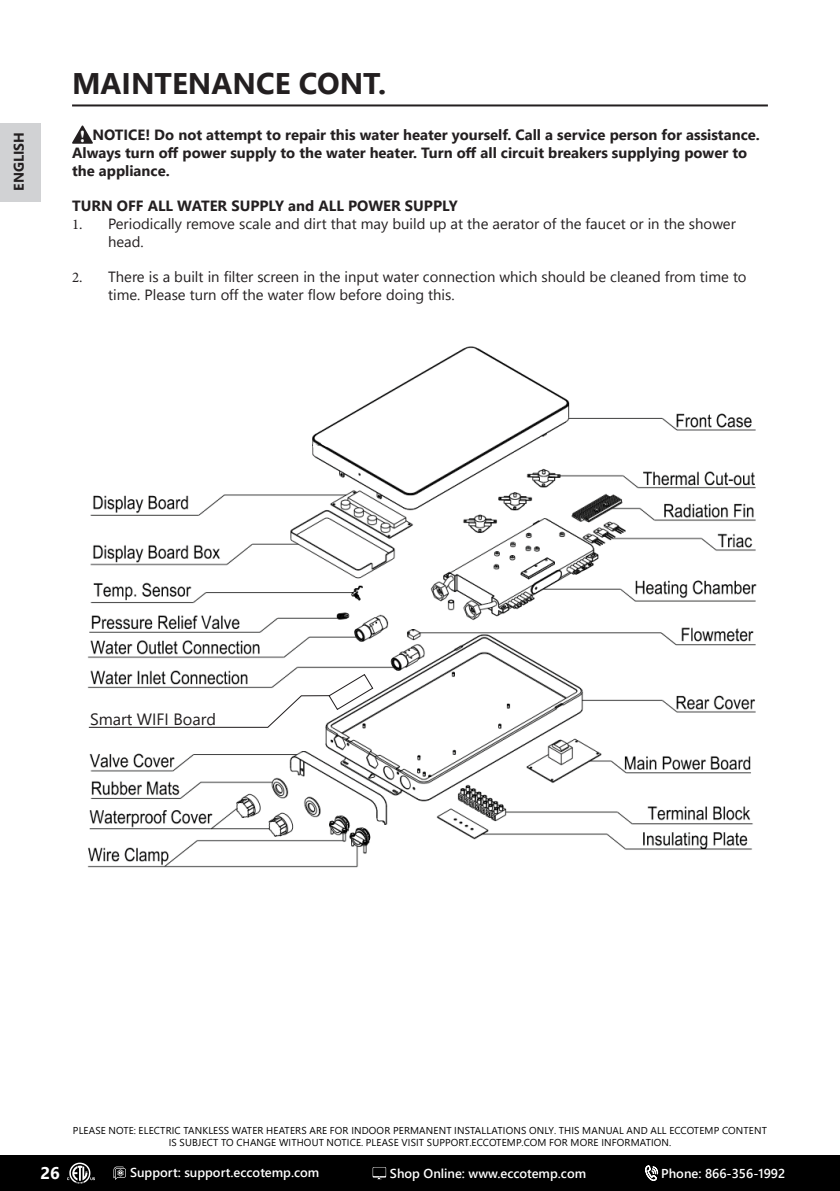
<style>
.page{position:relative;width:840px;height:1191px;background:#fff}
.page>*{position:absolute;margin:0;border:0;box-sizing:border-box;transform-origin:0 0}
.t1{font:700 29.8px "Segoe UI";color:#231f20}
.t2{font:700 28.6px "Segoe UI";color:#231f20}
.t3{font:16.4px "Segoe UI";color:#231f20}
.t4{font:700 16.4px/20.4px "Segoe UI";color:#231f20}
.t5{font:700 14.8px/17.8px "Segoe UI";color:#231f20}
.t6{font:14.8px "Segoe UI Emoji";color:#231f20}
.t7{font:14.8px "Minion Pro";color:#231f20}
.t8{font:700 14px "Segoe UI";color:#231f20}
.t9{font:700 13.4px "Segoe UI";color:#fff}
.t10{font:600 12.8px "Segoe UI";color:#fff}
.t11{font:10px/12px "Segoe UI";letter-spacing:.015em;color:#000;text-align:center}
.s1{font-size:17px}
</style>
<div class="page">
<div style="left:0;top:123px;width:40px;height:79px;background:#d1d2d4"></div>
<div style="left:0;top:1155px;width:839px;height:36px;background:#000"></div>
<hr style="left:72px;top:104px;width:695px;height:2px;background:#231f20">
<svg style="left:113px;top:1166px;width:13px;height:13px"></svg>
<svg style="left:645px;top:1165px;width:12px;height:15px"></svg>
<svg style="left:372px;top:1167px;width:14px;height:12px"></svg>
<svg style="left:67px;top:1162px;width:28px;height:21px"></svg>
<img style="left:87px;top:346px;width:670px;height:522px">
<svg style="left:87px;top:430px;width:337px;height:46px"></svg>
<svg style="left:88px;top:673px;width:286px;height:55px"></svg>
<svg style="left:72px;top:125px;width:21px;height:19px"></svg>
<p class="t8" style="left:6px;top:191px;width:60px;rotate:-90deg">ENGLISH</p>
<h1 class="t1" style="left:72px;top:55px;width:315px">MAINTENANCE CONT.</h1>
<h2 class="t2" style="left:95px;top:60px;width:255px">Maintenance Cont.</h2>
<p class="t4" style="left:484px;top:119px;width:243px;text-indent:-389px">Note! Do not attempt to repair this water heater yourself. Call a service person for water heater.</p>
<p class="t5" style="left:72px;top:125px;width:688px;text-indent:20px">NOTICE! Do not attempt to repair this water heater yourself. Call a service person for assistance.<br>Always turn off power supply to the water heater. Turn off all circuit breakers supplying power to the appliance.</p>
<p class="t5" style="left:72px;top:196px;width:387px">TURN OFF ALL WATER SUPPLY and ALL POWER SUPPLY</p>
<p class="t7" style="left:72px;top:214px;width:12px">1.</p>
<p class="t6" style="left:132px;top:215px;width:44px">□ ●●</p>
<p class="t6" style="left:211px;top:215px;width:53px">□❖ ▲ ●</p>
<p class="t6" style="left:282px;top:215px;width:76px">■ ▼ ▼ ▼</p>
<p class="t6" style="left:401px;top:215px;width:38px">◆● ◆</p>
<p class="t6" style="left:520px;top:215px;width:46px">▼□ □ ▼</p>
<p class="t6" style="left:597px;top:215px;width:72px">◆ ▼ □ ■ ▼</p>
<p class="t3" style="left:93px;top:205px;width:655px">1. Periodically remove scale and dirt that may build up at the aerator of the faucet or in the</p>
<p class="t7" style="left:72px;top:268px;width:12px">2.</p>
<p class="t6" style="left:152px;top:268px;width:113px">▲ ◆ ●▼ ■ ●▼ ▲</p>
<p class="t6" style="left:291px;top:268px;width:35px">■ ■ ▼</p>
<p class="t6" style="left:348px;top:268px;width:32px">■ ◆▼</p>
<p class="t6" style="left:401px;top:268px;width:96px">▼ □■■ ▼ □■</p>
<p class="t6" style="left:541px;top:268px;width:37px">▲ □◆●</p>
<p class="t6" style="left:153px;top:286px;width:96px">● ▲ ▼◆■ □ ▼</p>
<p class="t6" style="left:286px;top:286px;width:40px">▼ ●□</p>
<p class="t6" style="left:360px;top:286px;width:92px">□ □■ ▼ ▲</p>
<p class="t3" style="left:90px;top:703px;width:127px">Smart WIFI Board</p>
<p class="t11" style="left:73px;top:1123px;width:695px">PLEASE NOTE: ELECTRIC TANKLESS WATER HEATERS ARE FOR INDOOR PERMANENT INSTALLATIONS ONLY. THIS MANUAL AND ALL ECCOTEMP CONTENT<br>IS SUBJECT TO CHANGE WITHOUT NOTICE. PLEASE VISIT SUPPORT.ECCOTEMP.COM FOR MORE INFORMATION.</p>
<p class="t9" style="left:4px;top:1158px;width:57px">26 <span class="s1">26</span></p>
<p class="t10" style="left:130px;top:1160px;width:191px">Support: support.eccotemp.com</p>
<p class="t10" style="left:390px;top:1161px;width:197px">Shop Online: www.eccotemp.com</p>
<p class="t10" style="left:660px;top:1161px;width:125px">Phone: 866-356-1992</p>
</div>
